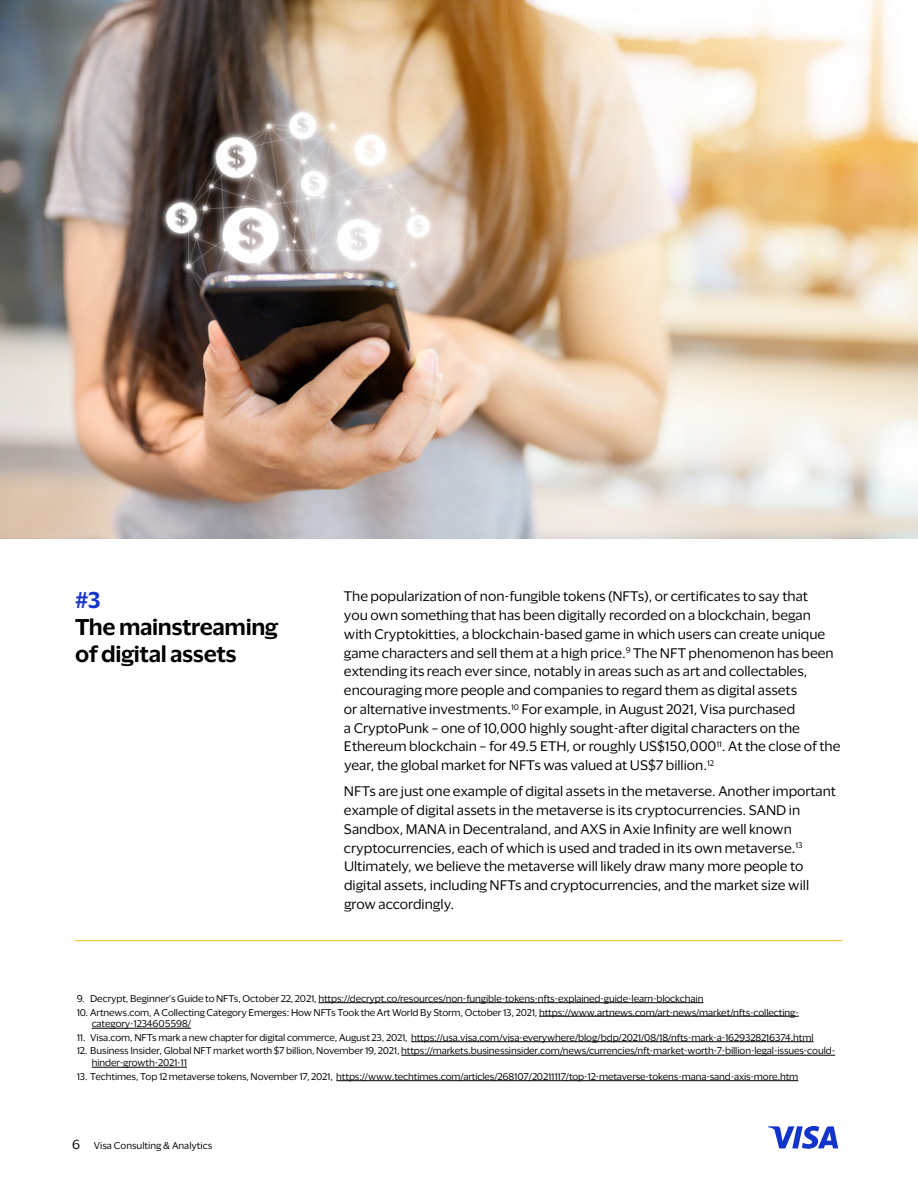
<style>
.page{position:relative;width:918px;height:1188px;background:#fff}
.page>*{position:absolute;margin:0;border:0;box-sizing:border-box;transform-origin:0 0}
.t1{font:600 21px/27px "Visa Dialect";letter-spacing:-.02em;color:#000}
.t2{font:12.75px/18.8px "Visa Dialect";color:#000}
.t3{font:9px/12px "Visa Dialect";letter-spacing:-.01em;color:#000}
.s1{color:#1434cb}
.s2{font-size:12px}
</style>
<div class="page">
<svg style="left:768px;top:1126px;width:70px;height:23px"></svg>
<hr style="left:318px;top:1002px;width:385px;height:1px;background:#000">
<hr style="left:539px;top:1016px;width:260px;height:1px;background:#000">
<hr style="left:92px;top:1028px;width:99px;height:1px;background:#000">
<hr style="left:411px;top:1041px;width:403px;height:1px;background:#000">
<hr style="left:401px;top:1055px;width:434px;height:1px;background:#000">
<hr style="left:92px;top:1067px;width:95px;height:1px;background:#000">
<hr style="left:336px;top:1080px;width:462px;height:1px;background:#000">
<hr style="left:75px;top:940px;width:767px;height:1px;background:#fcc015">
<img style="left:0;top:0;width:918px;height:538px">
<h4 class="t1" style="left:75px;top:585px;width:205px"><span class="s1">#3<br></span>The mainstreaming of digital assets</h4>
<p class="t2" style="left:344px;top:586px;width:498px">The popularization of non-fungible tokens (NFTs), or certificates to say that<br>you own something that has been digitally recorded on a blockchain, began with Cryptokitties, a blockchain-based game in which users can create unique game characters and sell them at a high price.<sup>9</sup> The NFT phenomenon has been extending its reach ever since, notably in areas such as art and collectables, encouraging more people and companies to regard them as digital assets<br>or alternative investments.<sup>10</sup> For example, in August 2021, Visa purchased<br>a CryptoPunk – one of 10,000 highly sought-after digital characters on the Ethereum blockchain – for 49.5 ETH, or roughly US$150,000<sup>11</sup>. At the close of the year, the global market for NFTs was valued at US$7 billion.<sup>12</sup></p>
<p class="t2" style="left:344px;top:781px;width:494px">NFTs are just one example of digital assets in the metaverse. Another important example of digital assets in the metaverse is its cryptocurrencies. SAND in Sandbox, MANA in Decentraland, and AXS in Axie Infinity are well known cryptocurrencies, each of which is used and traded in its own metaverse.<sup>13<br></sup>Ultimately, we believe the metaverse will likely draw many more people to digital assets, including NFTs and cryptocurrencies, and the market size will grow accordingly.</p>
<p class="t3" style="left:77px;top:992px;width:628px">9. Decrypt, Beginner’s Guide to NFTs, October 22, 2021, https://decrypt.co/resources/non-fungible-tokens-nfts-explained-guide-learn-blockchain</p>
<p class="t3" style="left:92px;top:1005px;width:709px;text-indent:-15px">10. Artnews.com, A Collecting Category Emerges: How NFTs Took the Art World By Storm, October 13, 2021, https://www.artnews.com/art-news/market/nfts-collecting&shy;category-1234605598/</p>
<p class="t3" style="left:77px;top:1031px;width:738px">11. Visa.com, NFTs mark a new chapter for digital commerce, August 23, 2021, https://usa.visa.com/visa-everywhere/blog/bdp/2021/08/18/nfts-mark-a-1629328216374.html</p>
<p class="t3" style="left:92px;top:1044px;width:745px;text-indent:-15px">12. Business Insider, Global NFT market worth $7 billion, November 19, 2021, https://markets.businessinsider.com/news/currencies/nft-market-worth-7-billion-legal-issues-could&shy;hinder-growth-2021-11</p>
<p class="t3" style="left:77px;top:1070px;width:723px">13. Techtimes, Top 12 metaverse tokens, November 17, 2021, https://www.techtimes.com/articles/268107/20211117/top-12-metaverse-tokens-mana-sand-axis-more.htm</p>
<p class="t3" style="left:72px;top:1139px;width:142px"><span class="s2">6</span> Visa Consulting &amp; Analytics</p>
</div>
